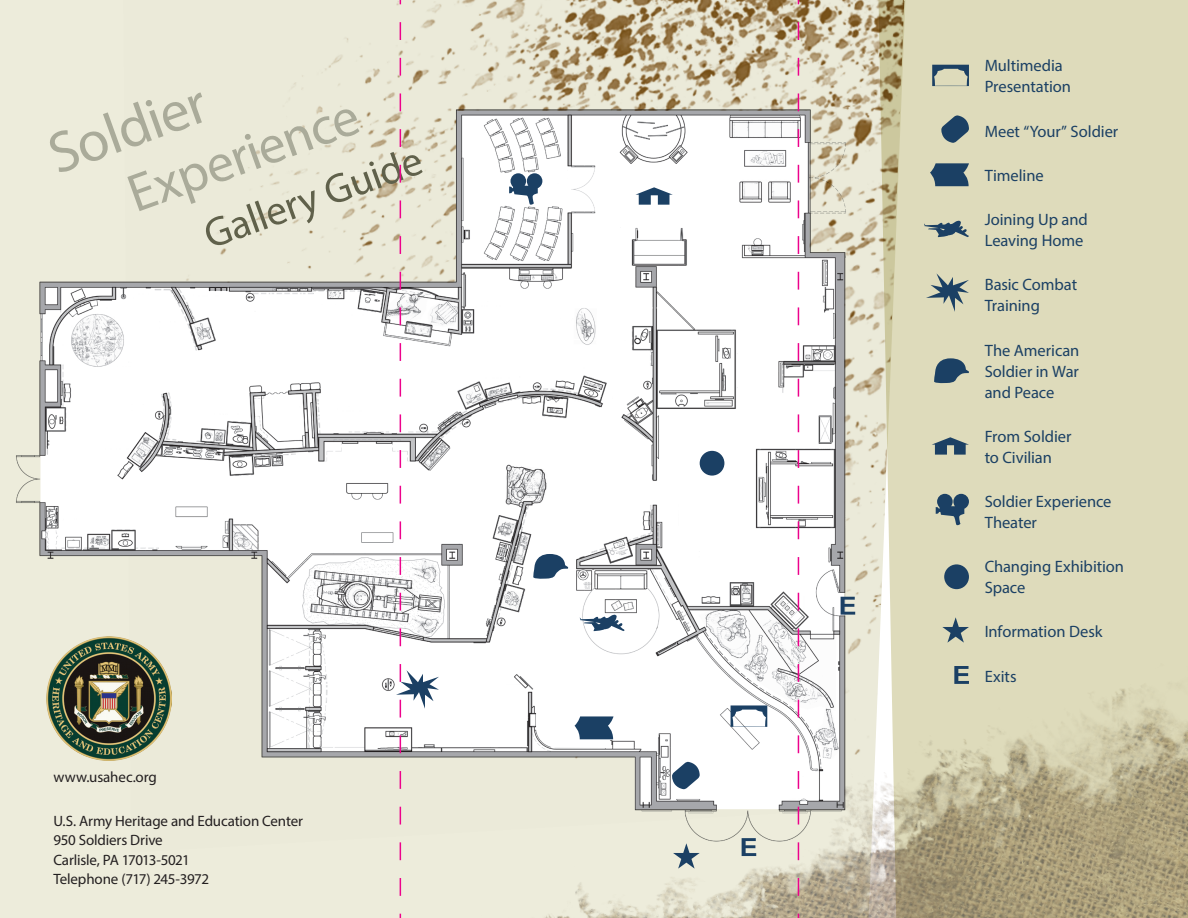
<style>
.page{position:relative;width:1188px;height:918px;background:#fff}
.page>*{position:absolute;margin:0;border:0;box-sizing:border-box;transform-origin:0 0}
.t1{font:58.05px "Myriad Pro";color:#aaab9a}
.t2{font:53.85px "Myriad Pro";color:#aaab9a}
.t3{font:41.4px "Myriad Pro";color:#60614b}
.key{font:16.5px/21px "Myriad Pro";letter-spacing:-.005em;color:#1b4064}
.stuff{font:15px "Myriad Pro";letter-spacing:-.01em;color:#231f20}
</style>
<div class="page">
<div style="left:906px;top:0;width:282px;height:646px;background:#dedbbb"></div>
<div style="left:0;top:0;width:906px;height:918px;background:#edecdb"></div>
<img style="left:123px;top:0;width:781px;height:852px">
<img style="left:357px;top:646px;width:831px;height:272px">
<img style="left:14px;top:108px;width:834px;height:735px">
<svg style="left:672px;top:762px;width:28px;height:27px"></svg>
<svg style="left:574px;top:716px;width:40px;height:23px"></svg>
<svg style="left:533px;top:554px;width:36px;height:25px"></svg>
<svg style="left:509px;top:173px;width:33px;height:32px"></svg>
<svg style="left:673px;top:843px;width:27px;height:26px"></svg>
<div style="left:700px;top:451px;width:24px;height:25px;background:#1b4064;border-radius:50%"></div>
<svg style="left:580px;top:615px;width:45px;height:16px"></svg>
<svg style="left:731px;top:705px;width:36px;height:22px"></svg>
<svg style="left:742px;top:838px;width:14px;height:18px"></svg>
<svg style="left:841px;top:597px;width:14px;height:18px"></svg>
<svg style="left:635px;top:187px;width:38px;height:18px"></svg>
<img style="left:47px;top:636px;width:124px;height:125px">
<svg style="left:941px;top:115px;width:28px;height:28px"></svg>
<svg style="left:930px;top:163px;width:39px;height:23px"></svg>
<svg style="left:926px;top:273px;width:43px;height:39px;background:#a8b0a2"></svg>
<svg style="left:934px;top:358px;width:35px;height:25px"></svg>
<svg style="left:936px;top:494px;width:33px;height:31px"></svg>
<svg style="left:942px;top:617px;width:27px;height:26px"></svg>
<div style="left:944px;top:564px;width:25px;height:25px;background:#1b4064;border-radius:50%"></div>
<svg style="left:924px;top:221px;width:45px;height:16px"></svg>
<svg style="left:932px;top:65px;width:37px;height:21px"></svg>
<svg style="left:954px;top:666px;width:15px;height:18px"></svg>
<svg style="left:932px;top:437px;width:37px;height:18px"></svg>
<svg style="left:396px;top:0;width:43px;height:918px"></svg>
<svg style="left:798px;top:0;width:1px;height:918px"></svg>
<p class="t1" style="left:39px;top:123px;width:165px;rotate:-20deg">Soldier</p>
<p class="t2" style="left:118px;top:165px;width:243px;rotate:-20deg">Experience</p>
<p class="t3" style="left:197px;top:212px;width:230px;rotate:-20deg">Gallery Guide</p>
<p class="stuff" style="left:53px;top:768px;width:105px">www.usahec.org</p>
<p class="stuff" style="left:53px;top:811px;width:251px">U.S. Army Heritage and Education Center</p>
<p class="stuff" style="left:53px;top:831px;width:111px">950 Soldiers Drive</p>
<p class="stuff" style="left:53px;top:850px;width:138px">Carlisle, PA 17013-5021</p>
<p class="stuff" style="left:53px;top:870px;width:157px">Telephone (717) 245-3972</p>
<p class="key" style="left:985px;top:55px;width:88px">Multimedia<br>Presentation</p>
<p class="key" style="left:985px;top:120px;width:135px">Meet “Your” Soldier</p>
<p class="key" style="left:985px;top:165px;width:61px">Timeline</p>
<p class="key" style="left:985px;top:209px;width:105px">Joining Up and<br>Leaving Home</p>
<p class="key" style="left:985px;top:274px;width:94px">Basic Combat<br>Training</p>
<p class="key" style="left:985px;top:339px;width:96px;text-align:justify">The American Soldier in War and Peace</p>
<p class="key" style="left:985px;top:425px;width:88px">From Soldier to Civilian</p>
<p class="key" style="left:985px;top:491px;width:128px">Soldier Experience<br>Theater</p>
<p class="key" style="left:985px;top:556px;width:141px">Changing Exhibition<br>Space</p>
<p class="key" style="left:985px;top:621px;width:119px">Information Desk</p>
<p class="key" style="left:985px;top:665px;width:33px">Exits</p>
</div>
